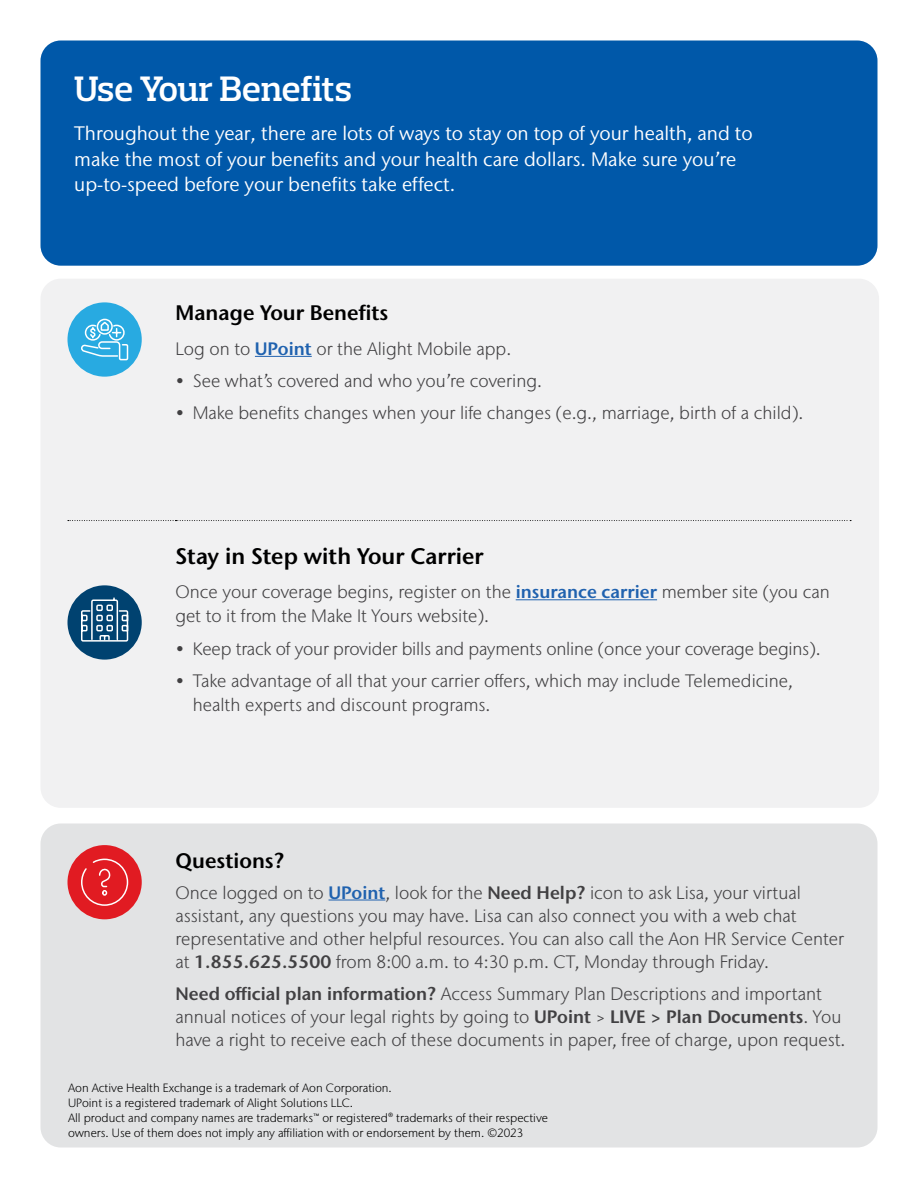
<style>
.page{position:relative;width:918px;height:1188px;background:#fff}
.page>*{position:absolute;margin:0;border:0;box-sizing:border-box;transform-origin:0 0}
.t1{font:600 36px "Prelo Slab";letter-spacing:-.01em;color:#fff}
.t2{font:600 22.5px "Stone Sans IIITC Pro";color:#000}
.t3{font:600 21px "Stone Sans IIITC Pro";color:#000}
.t4{font:19.5px/25.5px "Stone Sans IIITC Pro";color:#fff}
.t5{font:300 18px/23.2px "Stone Sans IIITC Pro";color:#414042}
.t6{font:300 12px/15px "Stone Sans IIITC Pro";color:#000}
.s1{font-weight:600;color:#2062af}
.s2{font-weight:600}
</style>
<div class="page">
<div style="left:40px;top:279px;width:839px;height:529px;background:#f1f1f2;border-radius:20px"></div>
<div style="left:40px;top:40px;width:838px;height:226px;background:#0058a9;border-radius:20px"></div>
<svg style="left:68px;top:520px;width:783px;height:1px"></svg>
<hr style="left:255px;top:356px;width:57px;height:1px;background:#2062af">
<hr style="left:516px;top:599px;width:141px;height:1px;background:#2062af">
<div style="left:40px;top:824px;width:838px;height:324px;background:#e2e3e4;border-radius:20px"></div>
<hr style="left:329px;top:900px;width:56px;height:1px;background:#2062af">
<div style="left:67px;top:302px;width:75px;height:75px;background:#28aae1;border-radius:50%"></div>
<svg style="left:80px;top:302px;width:49px;height:59px"></svg>
<div style="left:68px;top:585px;width:74px;height:75px;background:#004270;border-radius:50%"></div>
<svg style="left:81px;top:597px;width:48px;height:45px"></svg>
<div style="left:68px;top:845px;width:74px;height:74px;background:#e11b22;border-radius:50%"></div>
<svg style="left:81px;top:858px;width:48px;height:48px"></svg>
<h1 class="t1" style="left:74px;top:67px;width:279px">Use Your Benefits</h1>
<p class="t4" style="left:74px;top:120px;width:680px">Throughout the year, there are lots of ways to stay on top of your health, and to make the most of your benefits and your health care dollars. Make sure you’re up-to-speed before your benefits take effect.</p>
<p class="t3" style="left:176px;top:299px;width:214px">Manage Your Benefits</p>
<p class="t5" style="left:176px;top:337px;width:337px">Log on to <span class="s1">UPoint</span> or the Alight Mobile app.</p>
<p class="t5" style="left:176px;top:369px;width:368px">• See what’s covered and who you’re covering.</p>
<p class="t5" style="left:176px;top:401px;width:629px">• Make benefits changes when your life changes (e.g., marriage, birth of a child).</p>
<p class="t2" style="left:176px;top:541px;width:310px">Stay in Step with Your Carrier</p>
<p class="t5" style="left:176px;top:580px;width:656px;line-height:24px">Once your coverage begins, register on the <span class="s1">insurance carrier</span> member site (you can get to it from the Make It Yours website).</p>
<p class="t5" style="left:176px;top:637px;width:647px">• Keep track of your provider bills and payments online (once your coverage begins).</p>
<p class="t5" style="left:193px;top:668px;width:602px;line-height:24px;text-indent:-17px">• Take advantage of all that your carrier offers, which may include Telemedicine, health experts and discount programs.</p>
<p class="t3" style="left:176px;top:847px;width:110px">Questions?</p>
<p class="t5" style="left:176px;top:881px;width:670px">Once logged on to <span class="s1">UPoint</span>, look for the <span class="s2">Need Help?</span> icon to ask Lisa, your virtual assistant, any questions you may have. Lisa can also connect you with a web chat representative and other helpful resources. You can also call the Aon HR Service Center at <span class="s2">1.855.625.5500</span> from 8:00 a.m. to 4:30 p.m. CT, Monday through Friday.</p>
<p class="t5" style="left:176px;top:982px;width:672px"><span class="s2">Need official plan information?</span> Access Summary Plan Descriptions and important annual notices of your legal rights by going to <span class="s2">UPoint</span> &gt; <span class="s2">LIVE &gt; Plan Documents</span>. You have a right to receive each of these documents in paper, free of charge, upon request.</p>
<p class="t6" style="left:68px;top:1080px;width:481px">Aon Active Health Exchange is a trademark of Aon Corporation.<br>UPoint is a registered trademark of Alight Solutions LLC.<br>All product and company names are trademarks™ or registered® trademarks of their respective owners. Use of them does not imply any affiliation with or endorsement by them. ©2023</p>
</div>
